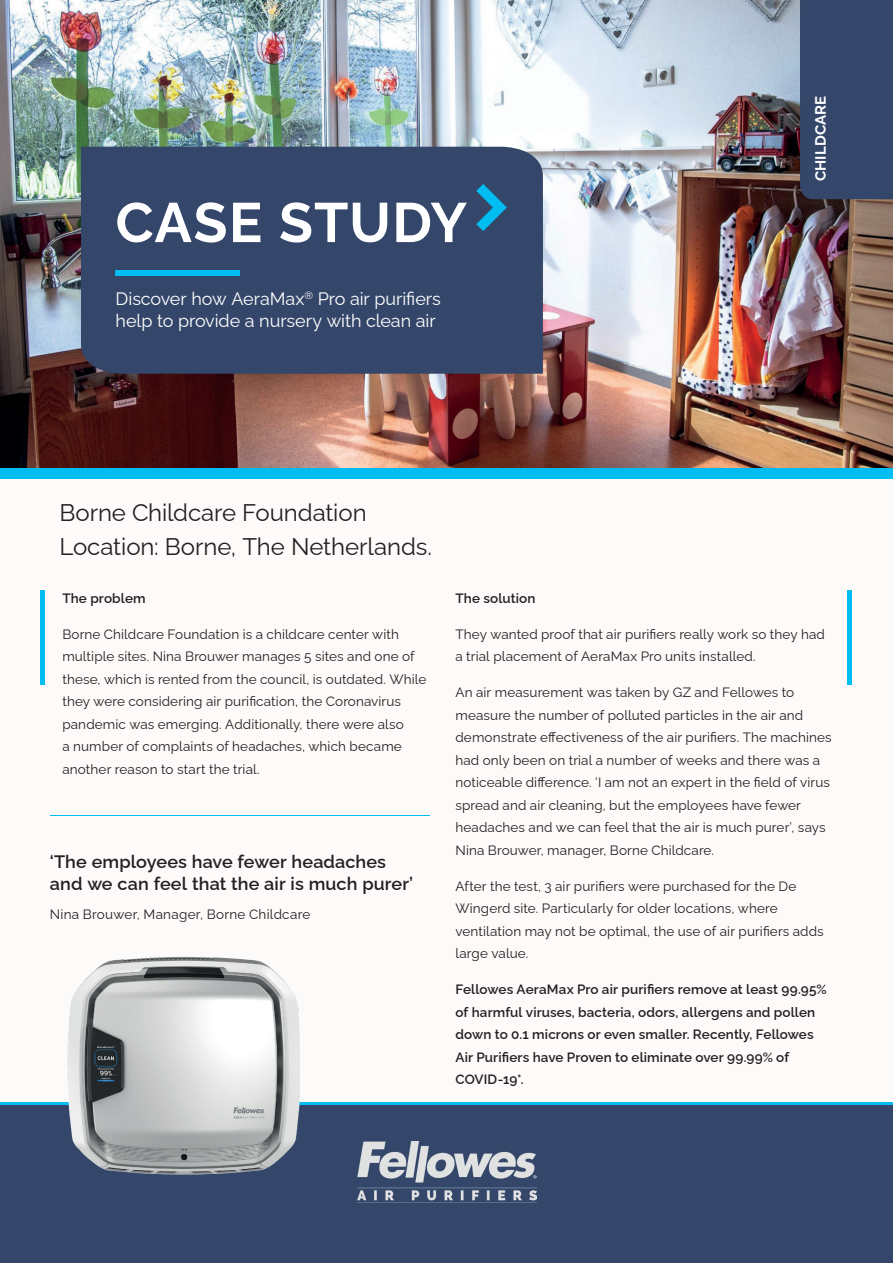
<style>
.page{position:relative;width:893px;height:1263px;background:#fff}
.page>*{position:absolute;margin:0;border:0;box-sizing:border-box;transform-origin:0 0}
.t1{font:700 55.5px "Raleway";letter-spacing:.02em;color:#fff}
.t2{font:24px/34.5px "Raleway";letter-spacing:-.005em;color:#231f20}
.t3{font:18px/21.6px "Raleway";letter-spacing:-.005em;color:#fff}
.t4{font:600 18px/21.6px "Raleway";letter-spacing:.01em;color:#231f20}
.t5{font:700 15px "Raleway";letter-spacing:.005em;color:#fff}
.t6{font:13.5px/22.5px "Raleway";letter-spacing:.01em;color:#231f20}
.t7{font:600 13.5px/22.5px "Raleway";letter-spacing:.005em;color:#231f20}
</style>
<div class="page">
<img style="left:0;top:0;width:893px;height:468px">
<div style="left:81px;top:147px;width:462px;height:227px;background:#344669"></div>
<div style="left:0;top:1103px;width:893px;height:160px;background:#344669"></div>
<div style="left:0;top:479px;width:893px;height:624px;background:#fcfbf9"></div>
<div style="left:0;top:468px;width:893px;height:11px;background:#01bdf2"></div>
<hr style="left:0;top:1102px;width:893px;height:3px;background:#01bdf2">
<div style="left:800px;top:0;width:93px;height:199px;background:#344669"></div>
<svg style="left:476px;top:184px;width:31px;height:47px"></svg>
<div style="left:116px;top:271px;width:124px;height:5px;background:#01bdf2"></div>
<img style="left:67px;top:956px;width:233px;height:219px">
<div style="left:40px;top:590px;width:5px;height:94px;background:#01bdf2"></div>
<hr style="left:50px;top:815px;width:379px;height:1px;background:#01bdf2">
<div style="left:847px;top:590px;width:5px;height:94px;background:#01bdf2"></div>
<img style="left:358px;top:1141px;width:179px;height:60px">
<h1 class="t1" style="left:116px;top:178px;width:353px">CASE STUDY</h1>
<h3 class="t3" style="left:116px;top:286px;width:327px">Discover how AeraMax<sup>®</sup> Pro air purifiers help to provide a nursery with clean air</h3>
<h2 class="t2" style="left:60px;top:492px;width:374px">Borne Childcare Foundation<br>Location: Borne, The Netherlands.</h2>
<p class="t5" style="left:808px;top:181px;width:87px;rotate:-90deg">CHILDCARE</p>
<p class="t7" style="left:62px;top:585px;width:85px">The problem</p>
<p class="t6" style="left:62px;top:621px;width:365px">Borne Childcare Foundation is a childcare center with multiple sites. Nina Brouwer manages 5 sites and one of these, which is rented from the council, is outdated. While they were considering air purification, the Coronavirus pandemic was emerging. Additionally, there were also<br>a number of complaints of headaches, which became another reason to start the trial.</p>
<h3 class="t4" style="left:50px;top:849px;width:365px">‘The employees have fewer headaches and we can feel that the air is much purer’</h3>
<p class="t6" style="left:50px;top:902px;width:262px">Nina Brouwer, Manager, Borne Childcare</p>
<p class="t7" style="left:455px;top:585px;width:82px">The solution</p>
<p class="t6" style="left:455px;top:621px;width:371px">They wanted proof that air purifiers really work so they had a trial placement of AeraMax Pro units installed.</p>
<p class="t6" style="left:455px;top:680px;width:378px">An air measurement was taken by GZ and Fellowes to measure the number of polluted particles in the air and demonstrate effectiveness of the air purifiers. The machines had only been on trial a number of weeks and there was a noticeable difference. ‘I am not an expert in the field of virus spread and air cleaning, but the employees have fewer headaches and we can feel that the air is much purer’, says Nina Brouwer, manager, Borne Childcare.</p>
<p class="t6" style="left:455px;top:873px;width:370px">After the test, 3 air purifiers were purchased for the De Wingerd site. Particularly for older locations, where ventilation may not be optimal, the use of air purifiers adds large value.</p>
<p class="t7" style="left:455px;top:977px;width:373px">Fellowes AeraMax Pro air purifiers remove at least 99.95% of harmful viruses, bacteria, odors, allergens and pollen down to 0.1 microns or even smaller. Recently, Fellowes Air Purifiers have Proven to eliminate over 99.99% of COVID-19*.</p>
</div>
